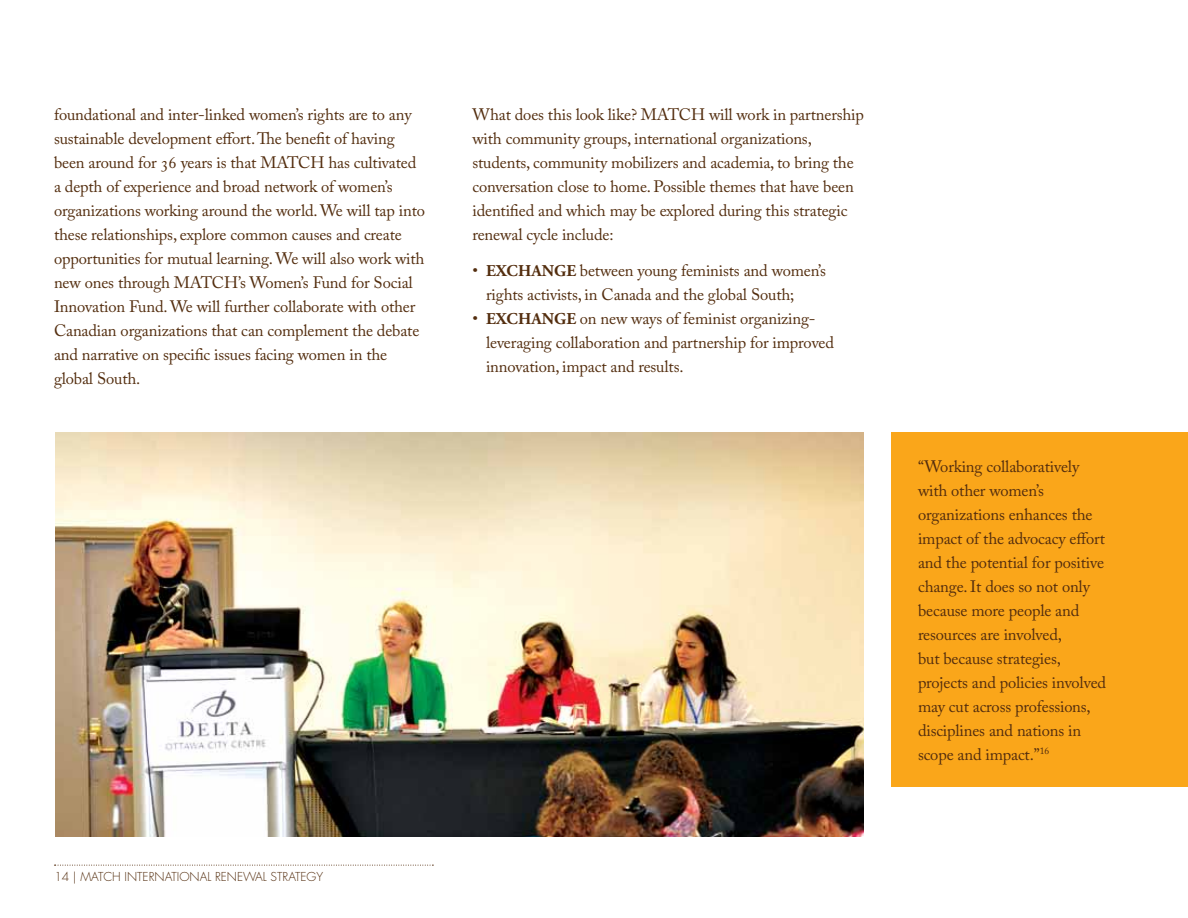
<style>
.page{position:relative;width:1188px;height:918px;background:#fff}
.page>*{position:absolute;margin:0;border:0;box-sizing:border-box;transform-origin:0 0}
.t1{font:16.5px/24px "Adobe Caslon Pro";letter-spacing:-.01em;color:#532d0e}
.t2{font:700 16.5px "Adobe Garamond Pro";color:#532d0e}
.t3{font:300 12px "Futura Std";color:#532d0e}
.s1{font-family:"Adobe Caslon Pro";font-weight:400}
</style>
<div class="page">
<svg style="left:54px;top:865px;width:379px;height:1px"></svg>
<div style="left:891px;top:433px;width:297px;height:354px;background:#faa61a"></div>
<img style="left:55px;top:433px;width:809px;height:403px">
<p class="t1" style="left:54px;top:102px;width:372px">foundational and inter-linked women’s rights are to any sustainable development effort. The benefit of having been around for 36 years is that MATCH has cultivated a depth of experience and broad network of women’s organizations working around the world. We will tap into these relationships, explore common causes and create opportunities for mutual learning. We will also work with new ones through MATCH’s Women’s Fund for Social Innovation Fund. We will further collaborate with other Canadian organizations that can complement the debate and narrative on specific issues facing women in the global South.</p>
<p class="t1" style="left:473px;top:103px;width:393px">What does this look like? MATCH will work in partnership with community groups, international organizations, students, community mobilizers and academia, to bring the conversation close to home. Possible themes that have been identified and which may be explored during this strategic renewal cycle include:</p>
<p class="t1" style="left:486px;top:259px;width:342px;text-indent:94px">between young feminists and women’s rights activists, in Canada and the global South;</p>
<p class="t2" style="left:473px;top:309px;width:26px"><span class="s1">•</span> EXCH</p>
<p class="t2" style="left:531px;top:309px;width:23px">ANGE</p>
<p class="t2" style="left:473px;top:261px;width:26px"><span class="s1">•</span> EXCH</p>
<p class="t2" style="left:531px;top:261px;width:23px">ANGE</p>
<p class="t1" style="left:486px;top:307px;width:350px;text-indent:94px">on new ways of feminist organizing&shy;leveraging collaboration and partnership for improved innovation, impact and results.</p>
<p class="t3" style="left:54px;top:870px;width:270px">14 | MATCH INTERNATI ONAL RENEWAL STRATEGY</p>
<p class="t1" style="left:918px;top:454px;width:190px">“Working collaboratively with other women’s organizations enhances the impact of the advocacy effort and the potential for positive change. It does so not only because more people and resources are involved,<br>but because strategies, projects and policies involved may cut across professions, disciplines and nations in scope and impact.”<sup>16</sup></p>
</div>
